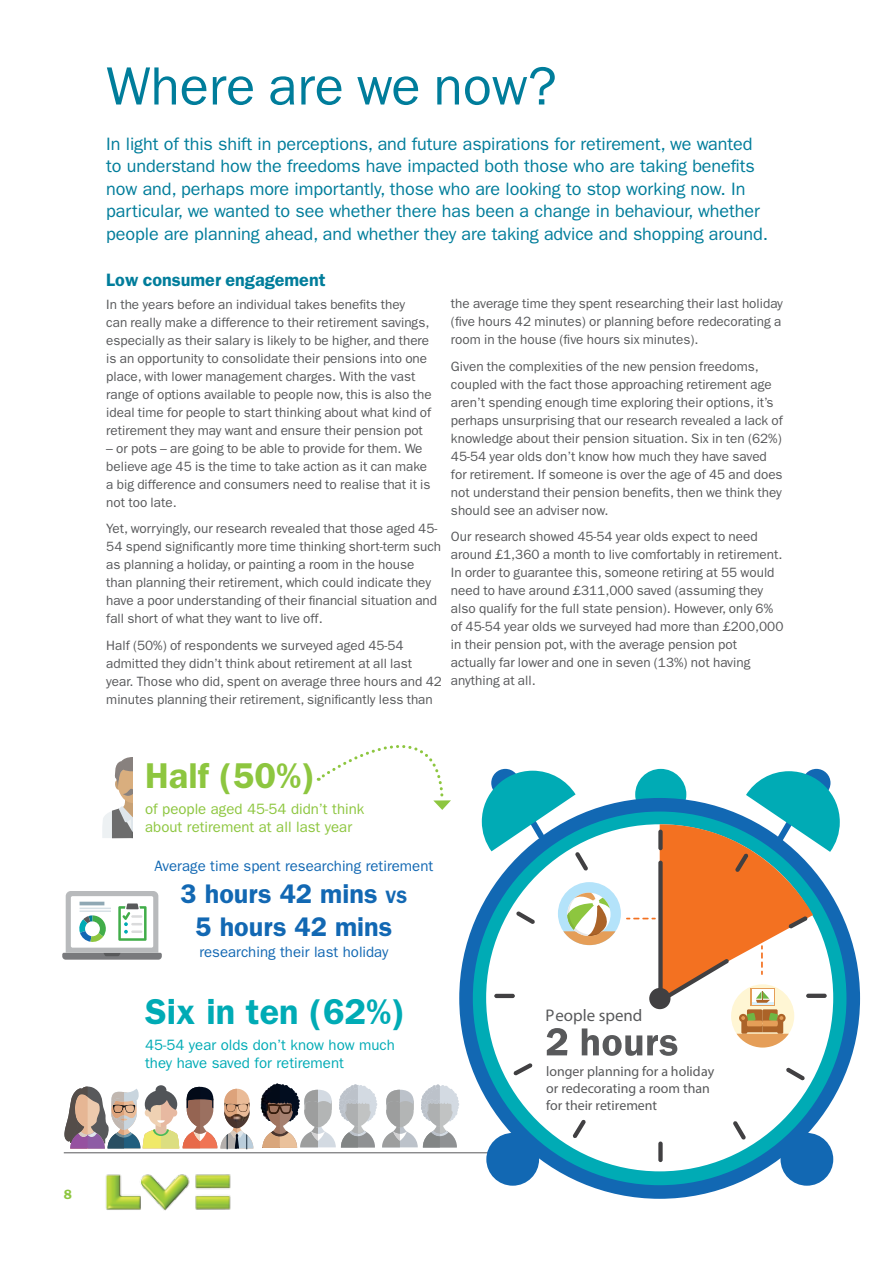
<style>
.page{position:relative;width:893px;height:1263px;background:#fff}
.page>*{position:absolute;margin:0;border:0;box-sizing:border-box;transform-origin:0 0}
.t1{font:54px "ITC Franklin Gothic Std";color:#007d9b}
.t2{font:600 36px "ITC Franklin Gothic Std";color:#00abb5}
.t3{font:600 36px "ITC Franklin Gothic Std";color:#8dc63f}
.t4{font:600 27px/32.4px "ITC Franklin Gothic Std";color:#1268b3;text-align:center}
.t5{font:18px/22.5px "ITC Franklin Gothic Std";letter-spacing:-.005em;color:#007d9b}
.t6{font:600 18px "ITC Franklin Gothic Std";color:#007d9b}
.t7{font:16.95px "Myriad Pro";color:#58595b}
.t8{font:15px "ITC Franklin Gothic Std";color:#1268b3}
.t9{font:15px/18px "ITC Franklin Gothic Std";color:#8dc63f}
.t10{font:15px/18px "ITC Franklin Gothic Std";color:#00abb5}
.t11{font:13.95px/17px "Myriad Pro";color:#58595b}
.t12{font:13.5px/18px "ITC Franklin Gothic Std";color:#58595b}
.t13{font:600 13.5px "ITC Franklin Gothic Std";color:#8dc63f}
.s1{font-size:18px}
</style>
<div class="page">
<hr style="left:64px;top:1152px;width:765px;height:1px;background:#58595b">
<img style="left:105px;top:1174px;width:126px;height:37px">
<svg style="left:102px;top:757px;width:31px;height:81px"></svg>
<div style="left:486px;top:1133px;width:53px;height:53px;background:#1268b3;border-radius:50%"></div>
<div style="left:491px;top:769px;width:28px;height:28px;background:#1268b3;border-radius:50%"></div>
<div style="left:802px;top:769px;width:28px;height:28px;background:#1268b3;border-radius:50%"></div>
<div style="left:459px;top:798px;width:401px;height:401px;background:#1268b3;border-radius:50%"></div>
<div style="left:473px;top:811px;width:373px;height:374px;background:#00abb5;border-radius:50%"></div>
<div style="left:780px;top:1133px;width:53px;height:53px;background:#1268b3;border-radius:50%"></div>
<div style="left:486px;top:824px;width:347px;height:347px;background:#fff;border-radius:50%"></div>
<div style="left:658px;top:1141px;width:5px;height:21px;background:#414042;border-radius:2px"></div>
<svg style="left:482px;top:771px;width:106px;height:100px"></svg>
<svg style="left:733px;top:1121px;width:13px;height:19px"></svg>
<svg style="left:516px;top:911px;width:19px;height:13px"></svg>
<svg style="left:786px;top:1067px;width:19px;height:13px"></svg>
<hr style="left:494px;top:994px;width:21px;height:4px;background:#414042;border-radius:2px">
<svg style="left:513px;top:1063px;width:20px;height:12px"></svg>
<svg style="left:573px;top:1119px;width:13px;height:19px"></svg>
<div style="left:649px;top:988px;width:21px;height:21px;background:#414042;border-radius:50%"></div>
<div style="left:731px;top:984px;width:63px;height:63px;background:#fff6d4;border-radius:50%"></div>
<div style="left:747px;top:1009px;width:15px;height:14px;background:#ab6328"></div>
<div style="left:762px;top:1009px;width:16px;height:14px;background:#ab6328"></div>
<svg style="left:736px;top:1013px;width:53px;height:34px"></svg>
<div style="left:762px;top:1020px;width:16px;height:6px;background:#e59e58"></div>
<div style="left:751px;top:989px;width:24px;height:17px;background:#daf1fd"></div>
<div style="left:558px;top:882px;width:63px;height:63px;background:#b4e3fa;border-radius:50%"></div>
<svg style="left:563px;top:893px;width:52px;height:52px"></svg>
<svg style="left:626px;top:771px;width:214px;height:232px"></svg>
<svg style="left:547px;top:1028px;width:20px;height:27px"></svg>
<svg style="left:582px;top:1028px;width:95px;height:28px"></svg>
<svg style="left:318px;top:745px;width:133px;height:65px"></svg>
<svg style="left:62px;top:891px;width:100px;height:69px"></svg>
<svg style="left:64px;top:1086px;width:189px;height:63px"></svg>
<div style="left:156px;top:1085px;width:10px;height:10px;background:#515458;border-radius:50%"></div>
<img style="left:224px;top:1087px;width:37px;height:35px">
<svg style="left:261px;top:1083px;width:198px;height:65px"></svg>
<p class="t13" style="left:64px;top:1186px;width:10px">8</p>
<h1 class="t1" style="left:106px;top:55px;width:452px">Where are we now?</h1>
<p class="t5" style="left:106px;top:133px;width:663px">In light of this shift in perceptions, and future aspirations for retirement, we wanted to understand how the freedoms have impacted both those who are taking benefits now and, perhaps more importantly, those who are looking to stop working now. In particular, we wanted to see whether there has been a change in behaviour, whether people are planning ahead, and whether they are taking advice and shopping around.</p>
<h3 class="t6" style="left:106px;top:269px;width:221px">Low consumer engagement</h3>
<p class="t12" style="left:106px;top:295px;width:327px">In the years before an individual takes benefits they<br>can really make a difference to their retirement savings, especially as their salary is likely to be higher, and there is an opportunity to consolidate their pensions into one place, with lower management charges. With the vast range of options available to people now, this is also the ideal time for people to start thinking about what kind of retirement they may want and ensure their pension pot</p>
<p class="t12" style="left:106px;top:439px;width:326px">– or pots – are going to be able to provide for them. We believe age 45 is the time to take action as it can make a big difference and consumers need to realise that it is not too late.</p>
<p class="t12" style="left:106px;top:519px;width:336px">Yet, worryingly, our research revealed that those aged 45- 54 spend significantly more time thinking short-term such as planning a holiday, or painting a room in the house than planning their retirement, which could indicate they have a poor understanding of their financial situation and fall short of what they want to live off.</p>
<p class="t12" style="left:106px;top:636px;width:337px">Half (50%) of respondents we surveyed aged 45-54 admitted they didn’t think about retirement at all last year. Those who did, spent on average three hours and 42 minutes planning their retirement, significantly less than</p>
<p class="t12" style="left:451px;top:295px;width:333px;text-align:justify">the average time they spent researching their last holiday (five hours 42 minutes) or planning before redecorating a room in the house (five hours six minutes).</p>
<p class="t12" style="left:451px;top:357px;width:333px">Given the complexities of the new pension freedoms, coupled with the fact those approaching retirement age aren’t spending enough time exploring their options, it’s perhaps unsurprising that our research revealed a lack of knowledge about their pension situation. Six in ten (62%)<br>45-54 year olds don’t know how much they have saved for retirement. If someone is over the age of 45 and does not understand their pension benefits, then we think they should see an adviser now.</p>
<p class="t12" style="left:451px;top:528px;width:334px">Our research showed 45-54 year olds expect to need around £1,360 a month to live comfortably in retirement.<br>In order to guarantee this, someone retiring at 55 would need to have around £311,000 saved (assuming they also qualify for the full state pension). However, only 6% of 45-54 year olds we surveyed had more than £200,000 in their pension pot, with the average pension pot actually far lower and one in seven (13%) not having anything at all.</p>
<h2 class="t3" style="left:145px;top:754px;width:171px">Half (50%)</h2>
<p class="t9" style="left:145px;top:800px;width:221px">of people aged 45-54 didn’t think about retirement at all last year</p>
<p class="t8" style="left:155px;top:857px;width:280px">Average time spent researching retirement</p>
<h3 class="t4" style="left:181px;top:878px;width:228px">3 hours 42 mins <span class="s1">VS<br></span>5 hours 42 mins</h3>
<p class="t8" style="left:199px;top:944px;width:190px">researching their last holiday</p>
<h2 class="t2" style="left:145px;top:990px;width:261px">Six in ten (62%)</h2>
<p class="t10" style="left:145px;top:1036px;width:251px">45-54 year olds don’t know how much they have saved for retirement</p>
<p class="t7" style="left:546px;top:1005px;width:98px">People spend</p>
<p class="t11" style="left:546px;top:1063px;width:170px">longer planning for a holiday</p>
<p class="t11" style="left:546px;top:1080px;width:165px">or redecorating a room than for their retirement</p>
</div>
